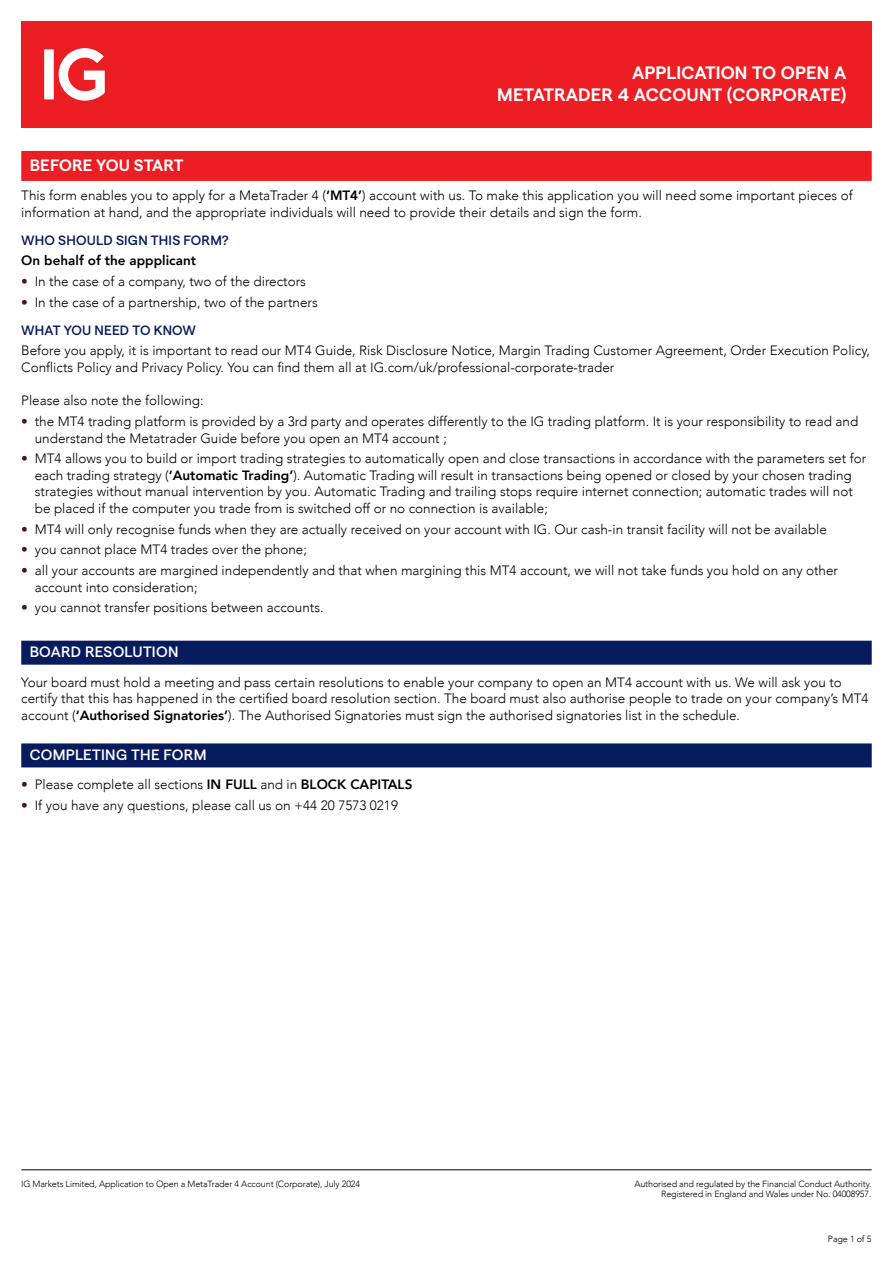
<style>
.page{position:relative;width:893px;height:1263px;background:#fff}
.page>*{position:absolute;margin:0;border:0;box-sizing:border-box;transform-origin:0 0}
.t1{font:600 18px/21.6px "Matter SQ";letter-spacing:.01em;color:#fff;text-align:right}
.t2{font:600 16.5px "Matter SQ";color:#fff}
.t3{font:500 15px "Matter SQ";letter-spacing:.015em;color:#fff}
.t4{font:300 13.5px/16.5px "Avenir";color:#000}
.t5{font:500 13.5px "Matter SQ";letter-spacing:.01em;color:#081b5d}
.t6{font:800 13.5px "Avenir";color:#000}
.t7{font:300 9px/10.5px "Avenir";letter-spacing:-.015em;color:#000;text-align:right}
.s1{font-weight:800}
.s2{color:#4b1322}
</style>
<div class="page">
<hr style="left:21px;top:1169px;width:851px;height:1px;background:#000">
<div style="left:21px;top:21px;width:851px;height:107px;background:#ed1d24"></div>
<svg style="left:44px;top:48px;width:61px;height:53px"></svg>
<div style="left:21px;top:151px;width:851px;height:30px;background:#ed1d24"></div>
<div style="left:21px;top:641px;width:851px;height:24px;background:#081b5d"></div>
<div style="left:21px;top:743px;width:851px;height:24px;background:#081b5d"></div>
<h1 class="t1" style="left:497px;top:61px;width:350px">APPLICATION TO OPEN A<br>METATRADER 4 ACCOUNT (CORPORATE)</h1>
<p class="t2" style="left:30px;top:153px;width:155px">BEFORE YOU START</p>
<p class="t4" style="left:21px;top:187px;width:833px">This form enables you to apply for a MetaTrader 4 (<span class="s1">‘MT4’</span>) account with us. To make this application you will need some important pieces of information at hand, and the appropriate individuals will need to provide their details and sign the form.</p>
<p class="t5" style="left:21px;top:230px;width:209px">WHO SHOULD SIGN THIS FORM?</p>
<p class="t6" style="left:21px;top:250px;width:176px">On behalf of the appplicant</p>
<p class="t4" style="left:21px;top:273px;width:286px"><span class="s2">•</span> In the case of a company, two of the directors</p>
<p class="t4" style="left:21px;top:294px;width:298px"><span class="s2">•</span> In the case of a partnership, two of the partners</p>
<p class="t5" style="left:21px;top:320px;width:176px">WHAT YOU NEED TO KNOW</p>
<p class="t4" style="left:21px;top:342px;width:850px">Before you apply, it is important to read our MT4 Guide, Risk Disclosure Notice, Margin Trading Customer Agreement, Order Execution Policy,<br>Conflicts Policy and Privacy Policy. You can find them all at IG.com/uk/professional-corporate-trader</p>
<p class="t4" style="left:21px;top:392px;width:184px">Please also note the following:</p>
<p class="t4" style="left:35px;top:413px;width:825px;text-indent:-13px"><span class="s2">•</span> the MT4 trading platform is provided by a 3rd party and operates differently to the IG trading platform. It is your responsibility to read and understand the Metatrader Guide before you open an MT4 account ;</p>
<p class="t4" style="left:35px;top:450px;width:833px;text-indent:-13px"><span class="s2">•</span> MT4 allows you to build or import trading strategies to automatically open and close transactions in accordance with the parameters set for each trading strategy (<span class="s1">‘Automatic Trading’</span>). Automatic Trading will result in transactions being opened or closed by your chosen trading strategies without manual intervention by you. Automatic Trading and trailing stops require internet connection; automatic trades will not be placed if the computer you trade from is switched off or no connection is available;</p>
<p class="t4" style="left:21px;top:521px;width:807px"><span class="s2">•</span> MT4 will only recognise funds when they are actually received on your account with IG. Our cash-in transit facility will not be available</p>
<p class="t4" style="left:21px;top:541px;width:287px"><span class="s2">•</span> you cannot place MT4 trades over the phone;</p>
<p class="t4" style="left:35px;top:562px;width:805px;text-indent:-13px"><span class="s2">•</span> all your accounts are margined independently and that when margining this MT4 account, we will not take funds you hold on any other account into consideration;</p>
<p class="t4" style="left:21px;top:599px;width:304px"><span class="s2">•</span> you cannot transfer positions between accounts.</p>
<p class="t3" style="left:30px;top:641px;width:150px">BOARD RESOLUTION</p>
<p class="t4" style="left:21px;top:674px;width:849px">Your board must hold a meeting and pass certain resolutions to enable your company to open an MT4 account with us. We will ask you to certify that this has happened in the certified board resolution section. The board must also authorise people to trade on your company’s MT4 account (<span class="s1">‘Authorised Signatories’</span>). The Authorised Signatories must sign the authorised signatories list in the schedule.</p>
<p class="t3" style="left:30px;top:744px;width:178px">COMPLETING THE FORM</p>
<p class="t4" style="left:21px;top:776px;width:393px"><span class="s2">•</span> Please complete all sections <span class="s1">IN FULL</span> and in <span class="s1">BLOCK CAPITALS</span></p>
<p class="t4" style="left:21px;top:797px;width:378px"><span class="s2">•</span> If you have any questions, please call us on +44 20 7573 0219</p>
<p class="t7" style="left:21px;top:1178px;width:340px">IG Markets Limited, Application to Open a MetaTrader 4 Account (Corporate), July 2024</p>
<p class="t7" style="left:634px;top:1178px;width:238px">Authorised and regulated by the Financial Conduct Authority.<br>Registered in England and Wales under No. 04008957.</p>
<p class="t7" style="left:828px;top:1233px;width:45px">Page 1 of 5</p>
</div>
